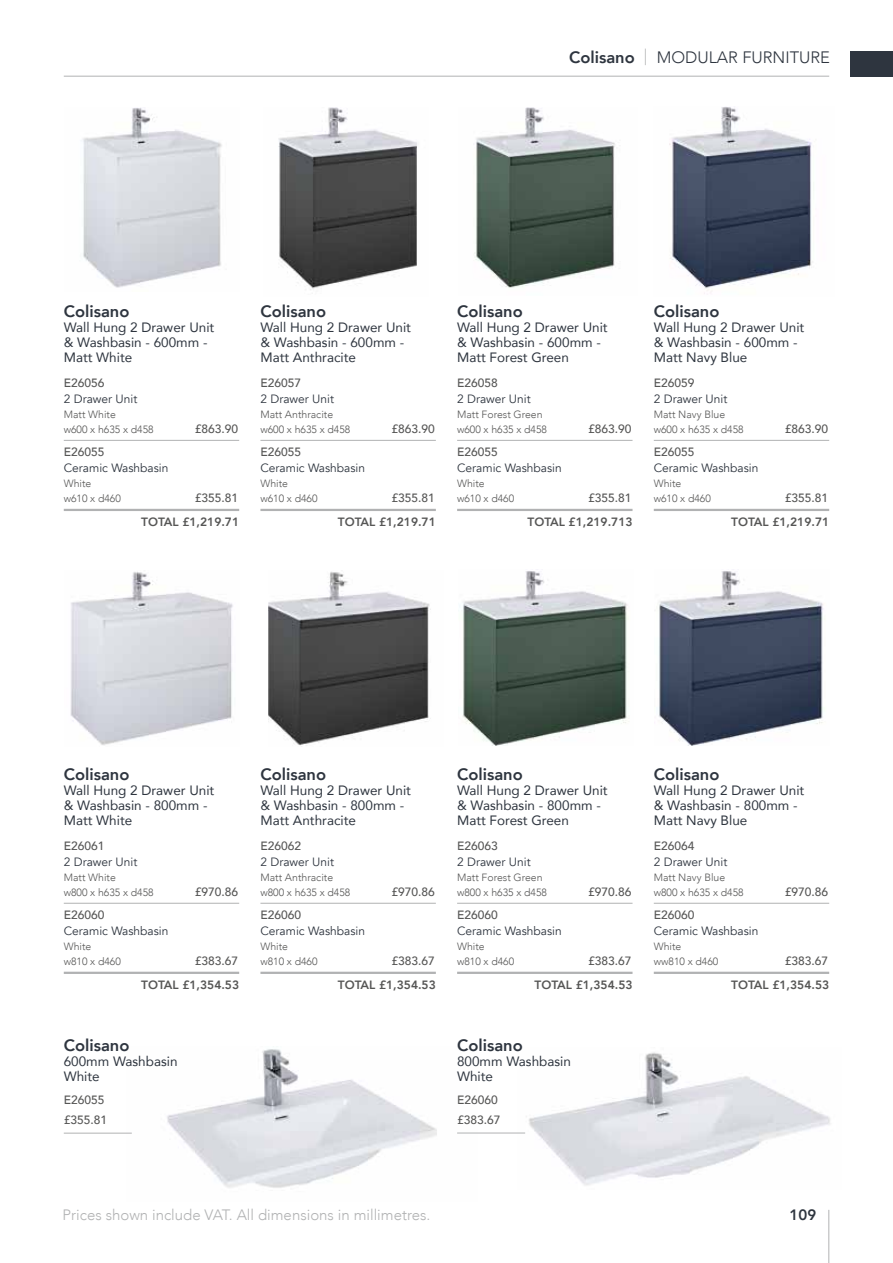
<style>
.page{position:relative;width:893px;height:1263px;background:#fff}
.page>*{position:absolute;margin:0;border:0;box-sizing:border-box;transform-origin:0 0}
.t1{font:800 16.5px "Avenir";color:#2e353f}
.t2{font:300 16.5px "Avenir";color:#2e353f}
.t3{font:300 15px "Avenir";color:#b1b2b3}
.t4{font:800 15px "Avenir";color:#2e353f}
.t5{font:13.5px/15px "Avenir";color:#2e353f}
.t6{font:500 12px/20.9px "Avenir";color:#565655}
.t7{font:12px "Avenir";color:#2e353f}
.t8{font:800 12px "Avenir";color:#565655}
.t9{font:300 10.5px/15px "Avenir";color:#565655}
.s1{font-weight:800}
.s2{color:#b1b2b3}
</style>
<div class="page">
<hr style="left:64px;top:76px;width:765px;height:1px;background:#b1b2b3">
<div style="left:850px;top:51px;width:43px;height:26px;background:#2e353f"></div>
<hr style="left:828px;top:1210px;width:1px;height:53px;background:#b1b2b3">
<hr style="left:64px;top:440px;width:175px;height:1px;background:#b1b2b3">
<hr style="left:64px;top:509px;width:175px;height:2px;background:#b1b2b3">
<hr style="left:64px;top:903px;width:175px;height:1px;background:#b1b2b3">
<hr style="left:64px;top:972px;width:175px;height:2px;background:#b1b2b3">
<hr style="left:260px;top:440px;width:176px;height:1px;background:#b1b2b3">
<hr style="left:260px;top:509px;width:176px;height:2px;background:#b1b2b3">
<hr style="left:260px;top:903px;width:176px;height:1px;background:#b1b2b3">
<hr style="left:260px;top:972px;width:176px;height:2px;background:#b1b2b3">
<hr style="left:457px;top:440px;width:175px;height:1px;background:#b1b2b3">
<hr style="left:457px;top:509px;width:175px;height:2px;background:#b1b2b3">
<hr style="left:457px;top:903px;width:175px;height:1px;background:#b1b2b3">
<hr style="left:457px;top:972px;width:175px;height:2px;background:#b1b2b3">
<hr style="left:654px;top:440px;width:175px;height:1px;background:#b1b2b3">
<hr style="left:654px;top:509px;width:175px;height:2px;background:#b1b2b3">
<hr style="left:654px;top:903px;width:175px;height:1px;background:#b1b2b3">
<hr style="left:654px;top:972px;width:175px;height:2px;background:#b1b2b3">
<img style="left:83px;top:107px;width:139px;height:181px">
<img style="left:70px;top:572px;width:163px;height:173px">
<img style="left:268px;top:571px;width:163px;height:175px">
<img style="left:462px;top:571px;width:167px;height:175px">
<img style="left:654px;top:571px;width:171px;height:175px">
<img style="left:278px;top:107px;width:139px;height:183px">
<img style="left:474px;top:107px;width:141px;height:181px">
<img style="left:669px;top:107px;width:144px;height:187px">
<img style="left:126px;top:1049px;width:352px;height:139px">
<img style="left:517px;top:1052px;width:313px;height:134px">
<hr style="left:64px;top:1133px;width:68px;height:1px;background:#b1b2b3">
<hr style="left:457px;top:1133px;width:68px;height:1px;background:#b1b2b3">
<p class="t2" style="left:569px;top:47px;width:262px"><span class="s1">Colisano</span> <span class="s2">|</span> MODULAR FURNITURE</p>
<p class="t1" style="left:64px;top:298px;width:67px">Colisano</p>
<p class="t5" style="left:64px;top:319px;width:152px">Wall Hung 2 Drawer Unit &amp; Washbasin - 600mm -<br>Matt White</p>
<p class="t6" style="left:64px;top:372px;width:42px">E26056</p>
<p class="t7" style="left:64px;top:392px;width:75px">2 Drawer Unit</p>
<p class="t9" style="left:64px;top:407px;width:91px">Matt White<br>w600 x h635 x d458</p>
<p class="t6" style="left:195px;top:418px;width:45px">£863.90</p>
<p class="t6" style="left:64px;top:440px;width:42px">E26055</p>
<p class="t7" style="left:64px;top:461px;width:106px">Ceramic Washbasin</p>
<p class="t9" style="left:64px;top:476px;width:59px">White<br>w610 x d460</p>
<p class="t6" style="left:195px;top:487px;width:45px">£355.81</p>
<p class="t8" style="left:141px;top:512px;width:99px">TOTAL £1,219.71</p>
<p class="t1" style="left:260px;top:298px;width:67px">Colisano</p>
<p class="t5" style="left:260px;top:319px;width:152px">Wall Hung 2 Drawer Unit &amp; Washbasin - 600mm -<br>Matt Anthracite</p>
<p class="t6" style="left:260px;top:372px;width:42px">E26057</p>
<p class="t7" style="left:260px;top:392px;width:75px">2 Drawer Unit</p>
<p class="t9" style="left:260px;top:407px;width:91px">Matt Anthracite w600 x h635 x d458</p>
<p class="t6" style="left:391px;top:418px;width:45px">£863.90</p>
<p class="t6" style="left:260px;top:440px;width:42px">E26055</p>
<p class="t7" style="left:260px;top:461px;width:106px">Ceramic Washbasin</p>
<p class="t9" style="left:260px;top:476px;width:59px">White<br>w610 x d460</p>
<p class="t6" style="left:391px;top:487px;width:45px">£355.81</p>
<p class="t8" style="left:338px;top:512px;width:99px">TOTAL £1,219.71</p>
<p class="t1" style="left:457px;top:298px;width:67px">Colisano</p>
<p class="t5" style="left:457px;top:319px;width:152px">Wall Hung 2 Drawer Unit &amp; Washbasin - 600mm -<br>Matt Forest Green</p>
<p class="t6" style="left:457px;top:372px;width:42px">E26058</p>
<p class="t7" style="left:457px;top:392px;width:75px">2 Drawer Unit</p>
<p class="t9" style="left:457px;top:407px;width:91px">Matt Forest Green w600 x h635 x d458</p>
<p class="t6" style="left:588px;top:418px;width:45px">£863.90</p>
<p class="t6" style="left:457px;top:440px;width:42px">E26055</p>
<p class="t7" style="left:457px;top:461px;width:106px">Ceramic Washbasin</p>
<p class="t9" style="left:457px;top:476px;width:59px">White<br>w610 x d460</p>
<p class="t6" style="left:588px;top:487px;width:45px">£355.81</p>
<p class="t8" style="left:527px;top:512px;width:107px">TOTAL £1,219.713</p>
<p class="t1" style="left:654px;top:298px;width:67px">Colisano</p>
<p class="t5" style="left:654px;top:319px;width:152px">Wall Hung 2 Drawer Unit &amp; Washbasin - 600mm -<br>Matt Navy Blue</p>
<p class="t6" style="left:654px;top:372px;width:42px">E26059</p>
<p class="t7" style="left:654px;top:392px;width:75px">2 Drawer Unit</p>
<p class="t9" style="left:654px;top:407px;width:91px">Matt Navy Blue w600 x h635 x d458</p>
<p class="t6" style="left:785px;top:418px;width:45px">£863.90</p>
<p class="t6" style="left:654px;top:440px;width:42px">E26055</p>
<p class="t7" style="left:654px;top:461px;width:106px">Ceramic Washbasin</p>
<p class="t9" style="left:654px;top:476px;width:59px">White<br>w610 x d460</p>
<p class="t6" style="left:785px;top:487px;width:45px">£355.81</p>
<p class="t8" style="left:731px;top:512px;width:99px">TOTAL £1,219.71</p>
<p class="t1" style="left:64px;top:761px;width:67px">Colisano</p>
<p class="t5" style="left:64px;top:782px;width:152px">Wall Hung 2 Drawer Unit &amp; Washbasin - 800mm -<br>Matt White</p>
<p class="t6" style="left:64px;top:834px;width:42px">E26061</p>
<p class="t7" style="left:64px;top:855px;width:75px">2 Drawer Unit</p>
<p class="t9" style="left:64px;top:870px;width:91px">Matt White<br>w800 x h635 x d458</p>
<p class="t6" style="left:195px;top:881px;width:45px">£970.86</p>
<p class="t6" style="left:64px;top:903px;width:42px">E26060</p>
<p class="t7" style="left:64px;top:924px;width:106px">Ceramic Washbasin</p>
<p class="t9" style="left:64px;top:939px;width:59px">White<br>w810 x d460</p>
<p class="t6" style="left:195px;top:950px;width:45px">£383.67</p>
<p class="t8" style="left:141px;top:975px;width:99px">TOTAL £1,354.53</p>
<p class="t1" style="left:64px;top:1032px;width:67px">Colisano</p>
<p class="t5" style="left:64px;top:1053px;width:115px">600mm Washbasin<br>White</p>
<p class="t6" style="left:64px;top:1088px;width:45px">E26055 £355.81</p>
<p class="t1" style="left:260px;top:761px;width:67px">Colisano</p>
<p class="t5" style="left:260px;top:782px;width:152px">Wall Hung 2 Drawer Unit &amp; Washbasin - 800mm -<br>Matt Anthracite</p>
<p class="t6" style="left:260px;top:834px;width:42px">E26062</p>
<p class="t7" style="left:260px;top:855px;width:75px">2 Drawer Unit</p>
<p class="t9" style="left:260px;top:870px;width:91px">Matt Anthracite w800 x h635 x d458</p>
<p class="t6" style="left:391px;top:881px;width:45px">£970.86</p>
<p class="t6" style="left:260px;top:903px;width:42px">E26060</p>
<p class="t7" style="left:260px;top:924px;width:106px">Ceramic Washbasin</p>
<p class="t9" style="left:260px;top:939px;width:59px">White<br>w810 x d460</p>
<p class="t6" style="left:391px;top:950px;width:45px">£383.67</p>
<p class="t8" style="left:338px;top:975px;width:99px">TOTAL £1,354.53</p>
<p class="t1" style="left:457px;top:761px;width:67px">Colisano</p>
<p class="t5" style="left:457px;top:782px;width:152px">Wall Hung 2 Drawer Unit &amp; Washbasin - 800mm -<br>Matt Forest Green</p>
<p class="t6" style="left:457px;top:834px;width:42px">E26063</p>
<p class="t7" style="left:457px;top:855px;width:75px">2 Drawer Unit</p>
<p class="t9" style="left:457px;top:870px;width:91px">Matt Forest Green w800 x h635 x d458</p>
<p class="t6" style="left:588px;top:881px;width:45px">£970.86</p>
<p class="t6" style="left:457px;top:903px;width:42px">E26060</p>
<p class="t7" style="left:457px;top:924px;width:106px">Ceramic Washbasin</p>
<p class="t9" style="left:457px;top:939px;width:59px">White<br>w810 x d460</p>
<p class="t6" style="left:588px;top:950px;width:45px">£383.67</p>
<p class="t8" style="left:535px;top:975px;width:99px">TOTAL £1,354.53</p>
<p class="t1" style="left:457px;top:1032px;width:67px">Colisano</p>
<p class="t5" style="left:457px;top:1053px;width:115px">800mm Washbasin<br>White</p>
<p class="t6" style="left:457px;top:1088px;width:45px">E26060 £383.67</p>
<p class="t1" style="left:654px;top:761px;width:67px">Colisano</p>
<p class="t5" style="left:654px;top:782px;width:152px">Wall Hung 2 Drawer Unit &amp; Washbasin - 800mm -<br>Matt Navy Blue</p>
<p class="t6" style="left:654px;top:834px;width:42px">E26064</p>
<p class="t7" style="left:654px;top:855px;width:75px">2 Drawer Unit</p>
<p class="t9" style="left:654px;top:870px;width:91px">Matt Navy Blue w800 x h635 x d458</p>
<p class="t6" style="left:785px;top:881px;width:45px">£970.86</p>
<p class="t6" style="left:654px;top:903px;width:42px">E26060</p>
<p class="t7" style="left:654px;top:924px;width:106px">Ceramic Washbasin</p>
<p class="t9" style="left:654px;top:939px;width:66px">White<br>ww810 x d460</p>
<p class="t6" style="left:785px;top:950px;width:45px">£383.67</p>
<p class="t8" style="left:731px;top:975px;width:99px">TOTAL £1,354.53</p>
<p class="t3" style="left:63px;top:1206px;width:369px">Prices shown include VAT. All dimensions in millimetres.</p>
<p class="t4" style="left:790px;top:1203px;width:28px">109</p>
</div>
